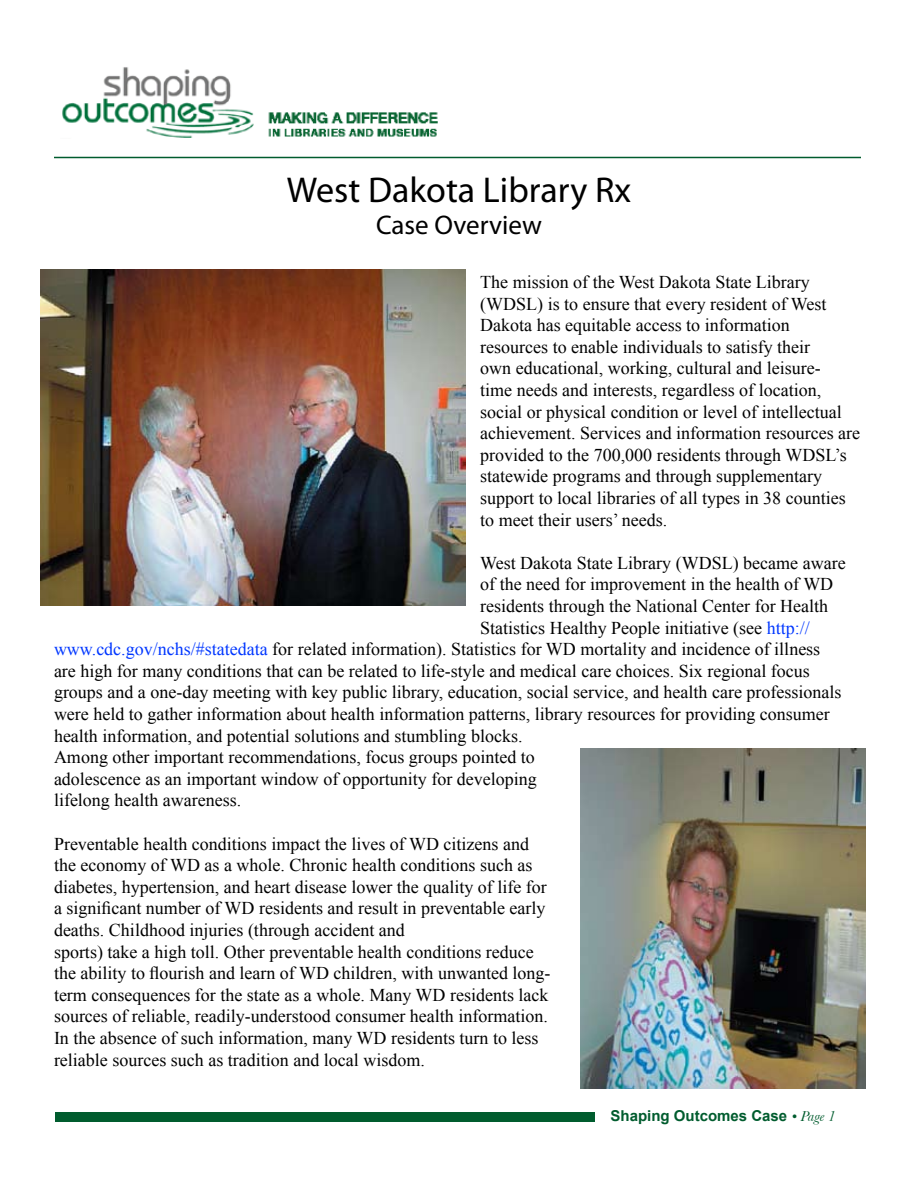
<style>
.page{position:relative;width:918px;height:1188px;background:#fff}
.page>*{position:absolute;margin:0;border:0;box-sizing:border-box;transform-origin:0 0}
.t1{font:36px "Myriad Pro";color:#000}
.t2{font:27px "Myriad Pro";color:#000}
.t3{font:18px/21.6px "Times New Roman";color:#000}
.master{font:700 15px "Arial";color:#005c2e}
.s1{color:#0037ff}
.s2{font-family:"Baskerville";font-weight:400;font-style:italic}
</style>
<div class="page">
<img style="left:62px;top:67px;width:192px;height:71px">
<img style="left:268px;top:112px;width:170px;height:25px">
<hr style="left:54px;top:157px;width:807px;height:1px;background:#005c2e">
<div style="left:56px;top:1113px;width:540px;height:9px;background:#005c2e"></div>
<img style="left:40px;top:270px;width:425px;height:336px">
<img style="left:580px;top:748px;width:286px;height:340px">
<p class="t1" style="left:287px;top:167px;width:346px">West Dakota Library Rx</p>
<p class="t2" style="left:376px;top:208px;width:167px">Case Overview</p>
<p class="t3" style="left:480px;top:271px;width:381px">The mission of the West Dakota State Library (WDSL) is to ensure that every resident of West Dakota has equitable access to information resources to enable individuals to satisfy their<br>own educational, working, cultural and leisure-<br>time needs and interests, regardless of location, social or physical condition or level of intellectual achievement. Services and information resources are provided to the 700,000 residents through WDSL’s statewide programs and through supplementary support to local libraries of all types in 38 counties to meet their users’ needs.</p>
<p class="t3" style="left:480px;top:552px;width:367px">West Dakota State Library (WDSL) became aware</p>
<p class="t3" style="left:480px;top:573px;width:355px">of the need for improvement in the health of WD</p>
<p class="t3" style="left:480px;top:595px;width:349px">residents through the National Center for Health</p>
<p class="t3" style="left:480px;top:617px;width:331px">Statistics Healthy People initiative (see <span class="s1">http://</span></p>
<p class="t3" style="left:54px;top:638px;width:768px"><span class="s1">www.cdc.gov/nchs/#statedata</span> for related information). Statistics for WD mortality and incidence of illness</p>
<p class="t3" style="left:54px;top:660px;width:757px">are high for many conditions that can be related to life-style and medical care choices. Six regional focus</p>
<p class="t3" style="left:54px;top:681px;width:789px">groups and a one-day meeting with key public library, education, social service, and health care professionals</p>
<p class="t3" style="left:54px;top:703px;width:777px">were held to gather information about health information patterns, library resources for providing consumer</p>
<p class="t3" style="left:54px;top:725px;width:470px">health information, and potential solutions and stumbling blocks.</p>
<p class="t3" style="left:54px;top:746px;width:482px">Among other important recommendations, focus groups pointed to</p>
<p class="t3" style="left:54px;top:768px;width:484px">adolescence as an important window of opportunity for developing</p>
<p class="t3" style="left:54px;top:789px;width:189px">lifelong health awareness.</p>
<p class="t3" style="left:54px;top:833px;width:494px">Preventable health conditions impact the lives of WD citizens and the economy of WD as a whole. Chronic health conditions such as diabetes, hypertension, and heart disease lower the quality of life for a significant number of WD residents and result in preventable early deaths. Childhood injuries (through accident and</p>
<p class="t3" style="left:54px;top:941px;width:498px">sports) take a high toll. Other preventable health conditions reduce the ability to flourish and learn of WD children, with unwanted long&shy;term consequences for the state as a whole. Many WD residents lack sources of reliable, readily-understood consumer health information.<br>In the absence of such information, many WD residents turn to less reliable sources such as tradition and local wisdom.</p>
<p class="master" style="left:610px;top:1107px;width:227px">Shaping Outcomes Case <span class="s2">• Page 1</span></p>
</div>
